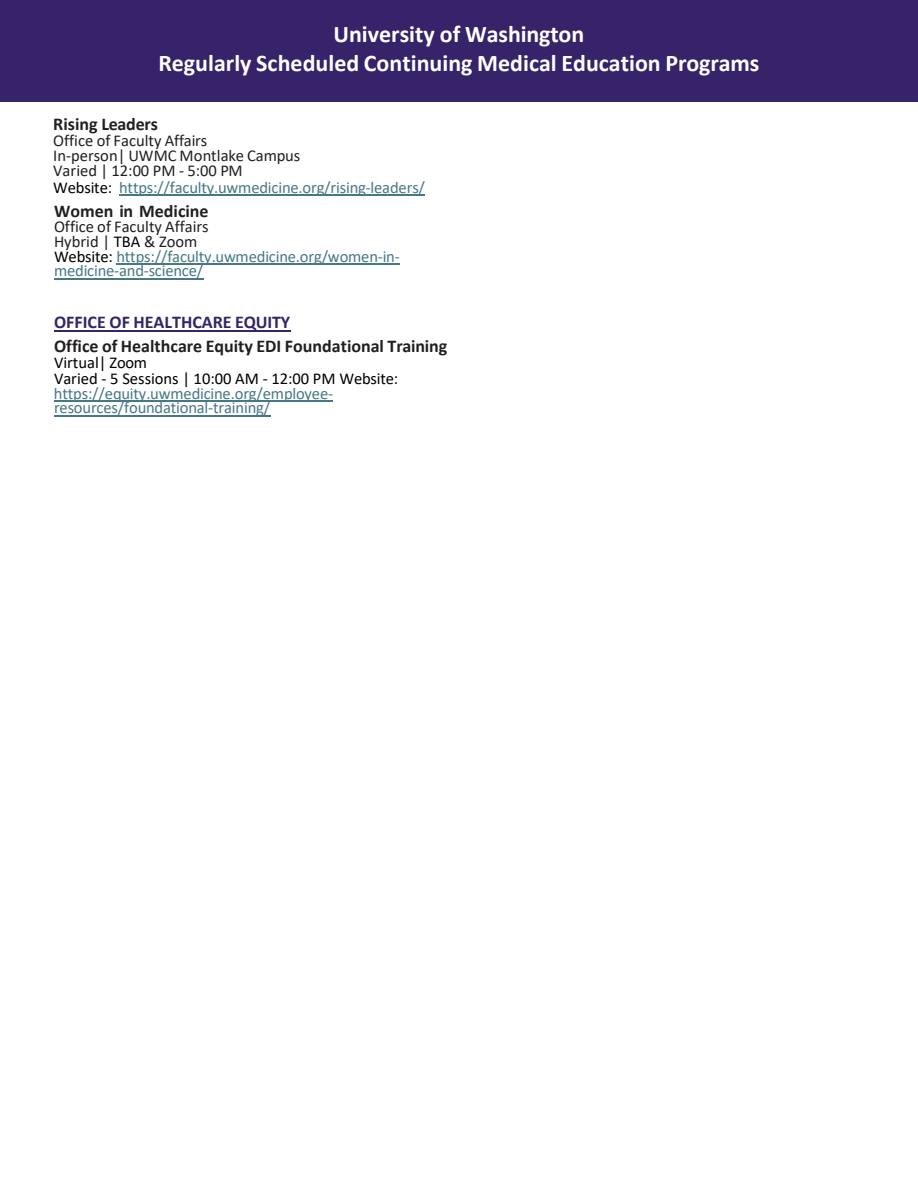
<style>
.page{position:relative;width:918px;height:1188px;background:#fff}
.page>*{position:absolute;margin:0;border:0;box-sizing:border-box;transform-origin:0 0}
.t1{font:700 24px/28.7px "Calibri";color:#fff;text-align:center}
.t2{font:700 18px "Calibri";color:#231f20}
.t3{font:700 18px "Calibri";color:#36236a}
.t4{font:16.5px/14.9px "Calibri";letter-spacing:-.01em;color:#467885}
.t5{font:16.5px/15px "Calibri";color:#231f20}
.t6{font:16.5px "Calibri";color:#000}
.s1{color:#000}
</style>
<div class="page">
<div style="left:0;top:0;width:918px;height:102px;background:#36236a"></div>
<hr style="left:119px;top:195px;width:306px;height:1px;background:#467885">
<hr style="left:116px;top:263px;width:284px;height:1px;background:#467885">
<hr style="left:54px;top:278px;width:149px;height:1px;background:#467885">
<hr style="left:54px;top:330px;width:236px;height:1px;background:#36236a">
<hr style="left:54px;top:400px;width:279px;height:2px;background:#467885">
<hr style="left:54px;top:415px;width:216px;height:1px;background:#467885">
<h1 class="t1" style="left:158px;top:19px;width:603px">University of Washington<br>Regularly Scheduled Continuing Medical Education Programs</h1>
<h2 class="t2" style="left:53px;top:112px;width:106px">Rising Leaders</h2>
<p class="t5" style="left:53px;top:133px;width:156px">Office of Faculty Affairs</p>
<p class="t5" style="left:53px;top:148px;width:248px">In-person| UWMC Montlake Campus</p>
<p class="t5" style="left:53px;top:163px;width:191px">Varied | 12:00 PM - 5:00 PM</p>
<p class="t4" style="left:53px;top:180px;width:373px"><span class="s1">Website:</span> https://faculty.uwmedicine.org/rising-leaders/</p>
<p class="t2" style="left:54px;top:198px;width:156px">Women in Medicine</p>
<p class="t5" style="left:54px;top:218px;width:156px">Office of Faculty Affairs<br>Hybrid | <span class="s1">TBA</span> &amp; Zoom</p>
<p class="t4" style="left:54px;top:248px;width:347px"><span class="s1">Website:</span> https://faculty.uwmedicine.org/women-in&shy;medicine-and-science/</p>
<h1 class="t3" style="left:54px;top:309px;width:238px">OFFICE OF HEALTHCARE EQUITY</h1>
<h2 class="t2" style="left:54px;top:333px;width:395px">Office of Healthcare Equity EDI Foundational Training</h2>
<p class="t6" style="left:54px;top:351px;width:95px">Virtual| Zoom</p>
<p class="t4" style="left:54px;top:370px;width:346px"><span class="s1">Varied - 5 Sessions | 10:00 AM - 12:00 PM Website: </span>https://equity.uwmedicine.org/employee&shy;resources/foundational-training/</p>
</div>
